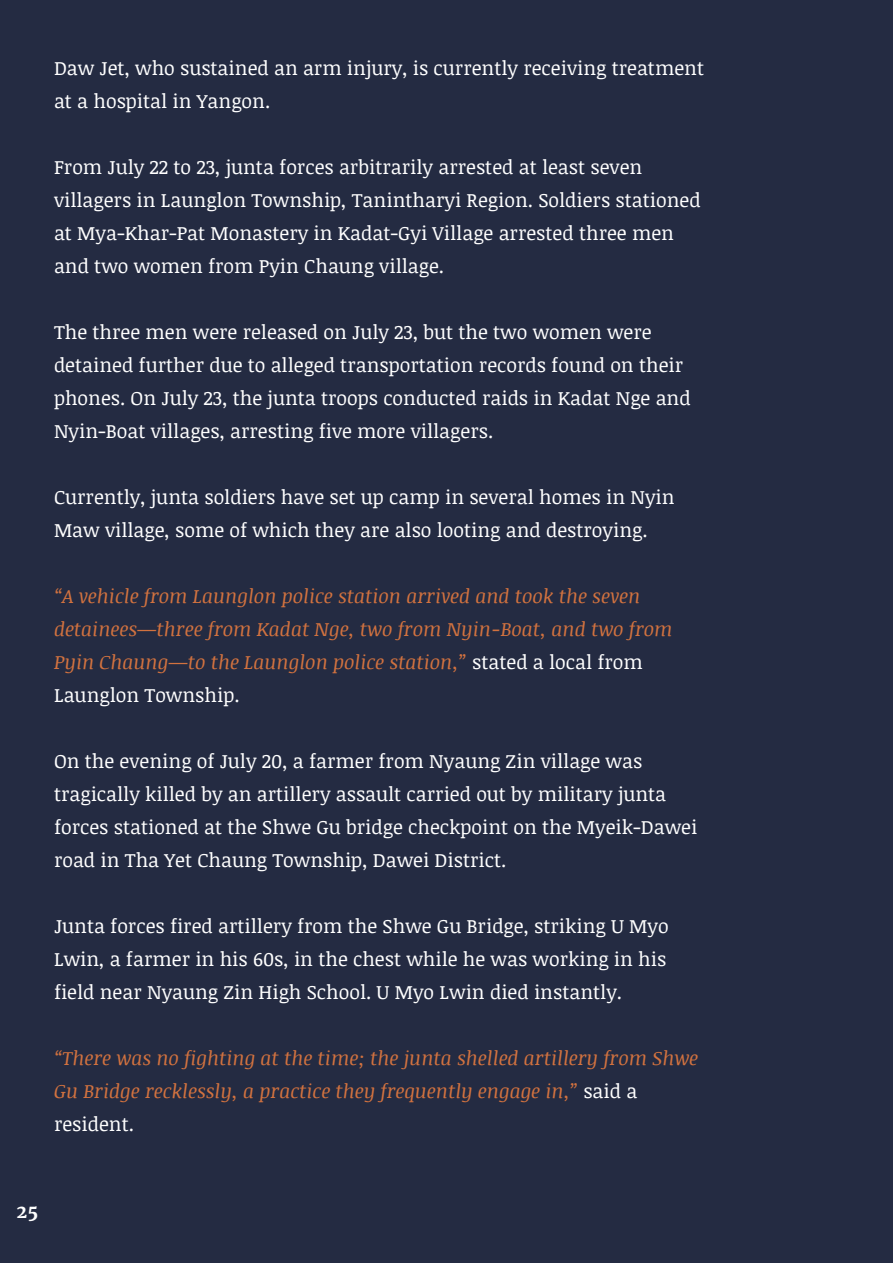
<style>
.page{position:relative;width:893px;height:1263px;background:#242b42}
.page>*{position:absolute;margin:0;border:0;box-sizing:border-box;transform-origin:0 0}
.t1{font:19.5px/33px "Noticia Text";color:#fff}
.t2{font:italic 19.5px/33px "Noticia Text";color:#d2723f}
.t3{font:700 18px "Merriweather";color:#fff}
.s1{font-style:normal;color:#fff}
</style>
<div class="page">
<p class="t1" style="left:54px;top:51px;width:652px">Daw Jet, who sustained an arm injury, is currently receiving treatment at a hospital in Yangon.</p>
<p class="t1" style="left:54px;top:150px;width:648px">From July 22 to 23, junta forces arbitrarily arrested at least seven villagers in Launglon Township, Tanintharyi Region. Soldiers stationed at Mya-Khar-Pat Monastery in Kadat-Gyi Village arrested three men and two women from Pyin Chaung village.</p>
<p class="t1" style="left:54px;top:315px;width:638px">The three men were released on July 23, but the two women were detained further due to alleged transportation records found on their phones. On July 23, the junta troops conducted raids in Kadat Nge and Nyin-Boat villages, arresting five more villagers.</p>
<p class="t1" style="left:54px;top:480px;width:622px">Currently, junta soldiers have set up camp in several homes in Nyin<br>Maw village, some of which they are also looting and destroying.</p>
<p class="t2" style="left:54px;top:579px;width:620px">“A vehicle from Launglon police station arrived and took the seven detainees—three from Kadat Nge, two from Nyin-Boat, and two from Pyin Chaung—to the Launglon police station,” <span class="s1">stated a local from Launglon Township.</span></p>
<p class="t1" style="left:54px;top:744px;width:645px">On the evening of July 20, a farmer from Nyaung Zin village was tragically killed by an artillery assault carried out by military junta forces stationed at the Shwe Gu bridge checkpoint on the Myeik-Dawei road in Tha Yet Chaung Township, Dawei District.</p>
<p class="t1" style="left:54px;top:909px;width:616px;text-align:justify">Junta forces fired artillery from the Shwe Gu Bridge, striking U Myo Lwin, a farmer in his 60s, in the chest while he was working in his field near Nyaung Zin High School. U Myo Lwin died instantly.</p>
<p class="t2" style="left:54px;top:1041px;width:646px">“There was no fighting at the time; the junta shelled artillery from Shwe<br>Gu Bridge recklessly, a practice they frequently engage in,” <span class="s1">said a resident.</span></p>
<p class="t3" style="left:17px;top:1200px;width:23px">25</p>
</div>
